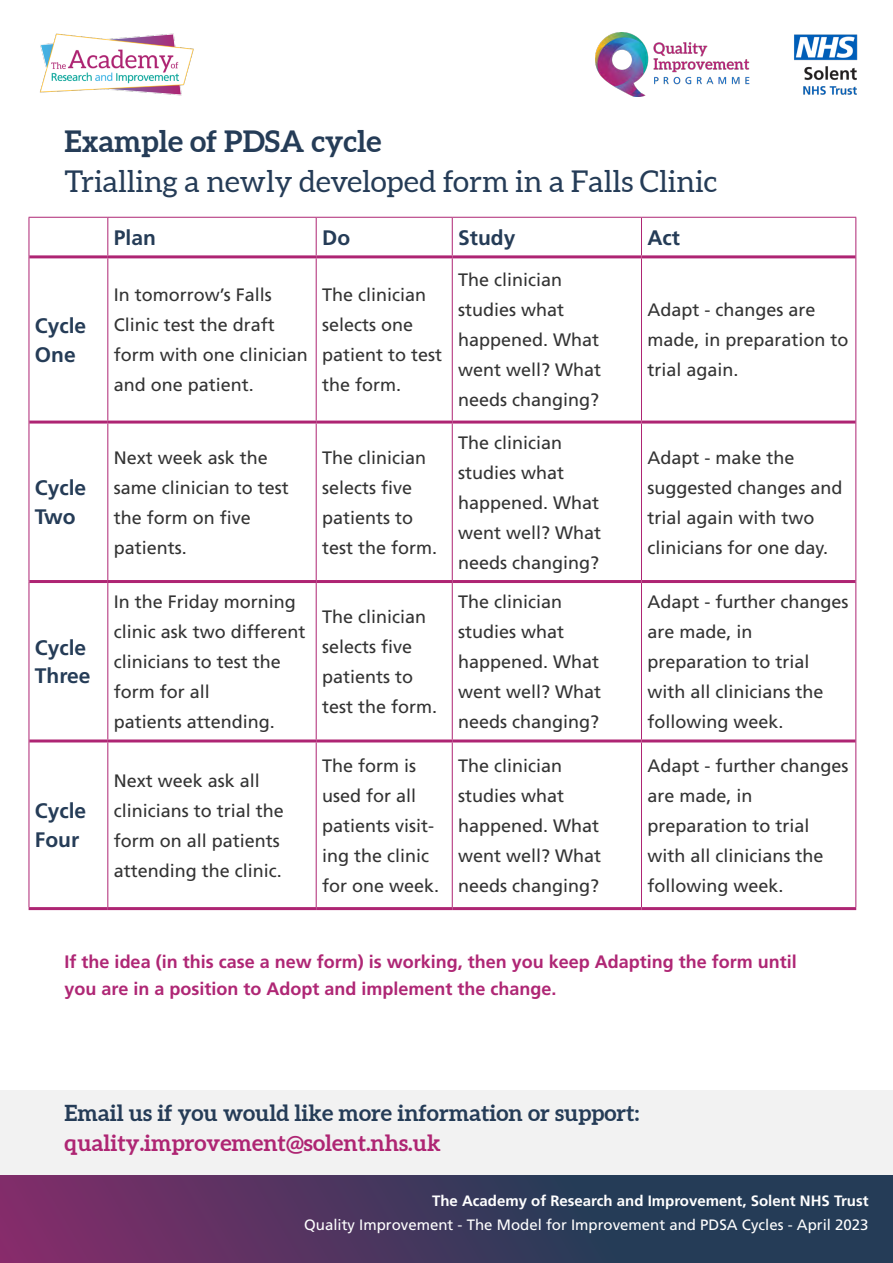
<style>
.page{position:relative;width:893px;height:1263px;background:#fff}
.page>*{position:absolute;margin:0;border:0;box-sizing:border-box;transform-origin:0 0}
.t1{font:30px "Aleo";color:#253c57}
.t2{font:700 30px "Aleo";color:#253c57}
.t3{font:700 22.5px "Aleo";color:#253c57}
.t4{font:700 22.5px "Aleo";color:#ae2573}
.t5{font:700 21px/28.5px "Frutiger LT Std";color:#253c57}
.t6{font:18px/30px "Frutiger LT Std";color:#333}
.t7{font:700 18px/27px "Frutiger LT Std";color:#af2775}
.t8{font:15px "Frutiger LT Std";color:#fff}
.t9{font:700 15px "Frutiger LT Std";color:#fff}
</style>
<div class="page">
<div style="left:0;top:1090px;width:893px;height:173px;background:#f2f2f2"></div>
<svg style="left:0;top:1175px;width:893px;height:88px;background:#45365d"></svg>
<hr style="left:29px;top:217px;width:79px;height:1px;background:#ae2573">
<hr style="left:29px;top:218px;width:1px;height:39px;background:#ae2573">
<hr style="left:108px;top:217px;width:208px;height:1px;background:#ae2573">
<hr style="left:107px;top:218px;width:1px;height:37px;background:#ae2573">
<hr style="left:316px;top:217px;width:136px;height:1px;background:#ae2573">
<hr style="left:316px;top:218px;width:1px;height:37px;background:#ae2573">
<hr style="left:452px;top:217px;width:189px;height:1px;background:#ae2573">
<hr style="left:452px;top:218px;width:1px;height:37px;background:#ae2573">
<hr style="left:641px;top:217px;width:215px;height:1px;background:#ae2573">
<hr style="left:641px;top:218px;width:1px;height:37px;background:#ae2573">
<hr style="left:855px;top:218px;width:1px;height:39px;background:#ae2573">
<hr style="left:29px;top:255px;width:79px;height:3px;background:#ae2573">
<hr style="left:108px;top:255px;width:208px;height:3px;background:#ae2573">
<hr style="left:316px;top:255px;width:136px;height:3px;background:#ae2573">
<hr style="left:452px;top:255px;width:189px;height:3px;background:#ae2573">
<hr style="left:641px;top:255px;width:214px;height:3px;background:#ae2573">
<hr style="left:29px;top:421px;width:79px;height:3px;background:#ae2573">
<hr style="left:108px;top:421px;width:208px;height:3px;background:#ae2573">
<hr style="left:316px;top:421px;width:136px;height:3px;background:#ae2573">
<hr style="left:452px;top:421px;width:189px;height:3px;background:#ae2573">
<hr style="left:641px;top:421px;width:214px;height:3px;background:#ae2573">
<hr style="left:29px;top:580px;width:79px;height:3px;background:#ae2573">
<hr style="left:108px;top:580px;width:208px;height:3px;background:#ae2573">
<hr style="left:316px;top:580px;width:136px;height:3px;background:#ae2573">
<hr style="left:452px;top:580px;width:189px;height:3px;background:#ae2573">
<hr style="left:641px;top:580px;width:214px;height:3px;background:#ae2573">
<hr style="left:29px;top:739px;width:79px;height:3px;background:#ae2573">
<hr style="left:108px;top:739px;width:208px;height:3px;background:#ae2573">
<hr style="left:316px;top:739px;width:136px;height:3px;background:#ae2573">
<hr style="left:452px;top:739px;width:189px;height:3px;background:#ae2573">
<hr style="left:641px;top:739px;width:214px;height:3px;background:#ae2573">
<hr style="left:29px;top:907px;width:79px;height:3px;background:#ae2573">
<hr style="left:108px;top:907px;width:208px;height:3px;background:#ae2573">
<hr style="left:316px;top:907px;width:136px;height:3px;background:#ae2573">
<hr style="left:452px;top:907px;width:189px;height:3px;background:#ae2573">
<hr style="left:641px;top:907px;width:215px;height:3px;background:#ae2573">
<hr style="left:29px;top:257px;width:1px;height:165px;background:#ae2573">
<hr style="left:107px;top:258px;width:1px;height:163px;background:#ae2573">
<hr style="left:316px;top:258px;width:1px;height:163px;background:#ae2573">
<hr style="left:452px;top:258px;width:1px;height:163px;background:#ae2573">
<hr style="left:641px;top:258px;width:1px;height:163px;background:#ae2573">
<hr style="left:855px;top:257px;width:1px;height:165px;background:#ae2573">
<hr style="left:29px;top:422px;width:1px;height:159px;background:#ae2573">
<hr style="left:107px;top:424px;width:1px;height:156px;background:#ae2573">
<hr style="left:316px;top:424px;width:1px;height:156px;background:#ae2573">
<hr style="left:452px;top:424px;width:1px;height:156px;background:#ae2573">
<hr style="left:641px;top:424px;width:1px;height:156px;background:#ae2573">
<hr style="left:855px;top:422px;width:1px;height:159px;background:#ae2573">
<hr style="left:29px;top:581px;width:1px;height:160px;background:#ae2573">
<hr style="left:107px;top:583px;width:1px;height:156px;background:#ae2573">
<hr style="left:316px;top:583px;width:1px;height:156px;background:#ae2573">
<hr style="left:452px;top:583px;width:1px;height:156px;background:#ae2573">
<hr style="left:641px;top:583px;width:1px;height:156px;background:#ae2573">
<hr style="left:855px;top:581px;width:1px;height:160px;background:#ae2573">
<hr style="left:29px;top:741px;width:1px;height:166px;background:#ae2573">
<hr style="left:107px;top:742px;width:1px;height:165px;background:#ae2573">
<hr style="left:316px;top:742px;width:1px;height:165px;background:#ae2573">
<hr style="left:452px;top:742px;width:1px;height:165px;background:#ae2573">
<hr style="left:641px;top:742px;width:1px;height:165px;background:#ae2573">
<hr style="left:855px;top:741px;width:1px;height:166px;background:#ae2573">
<img style="left:794px;top:34px;width:64px;height:61px">
<img style="left:40px;top:33px;width:154px;height:63px">
<img style="left:595px;top:33px;width:154px;height:63px">
<h1 class="t2" style="left:65px;top:122px;width:318px">Example of PDSA cycle</h1>
<h1 class="t1" style="left:65px;top:164px;width:654px">Trialling a newly developed form in a Falls Clinic</h1>
<p class="t5" style="left:35px;top:312px;width:53px">Cycle<br>One</p>
<p class="t5" style="left:35px;top:474px;width:53px">Cycle<br>Two</p>
<p class="t5" style="left:35px;top:633px;width:57px">Cycle<br>Three</p>
<p class="t5" style="left:35px;top:797px;width:53px">Cycle<br>Four</p>
<p class="t5" style="left:114px;top:223px;width:44px">Plan</p>
<p class="t5" style="left:322px;top:223px;width:29px">Do</p>
<p class="t5" style="left:458px;top:223px;width:59px">Study</p>
<p class="t5" style="left:647px;top:223px;width:34px">Act</p>
<p class="t6" style="left:114px;top:280px;width:196px">In tomorrow’s Falls<br>Clinic test the draft form with one clinician and one patient.</p>
<p class="t6" style="left:322px;top:280px;width:122px">The clinician selects one patient to test the form.</p>
<p class="t6" style="left:114px;top:442px;width:177px">Next week ask the same clinician to test the form on five patients.</p>
<p class="t6" style="left:322px;top:442px;width:117px">The clinician selects five patients to test the form.</p>
<p class="t6" style="left:114px;top:587px;width:193px">In the Friday morning clinic ask two different clinicians to test the form for all<br>patients attending.</p>
<p class="t6" style="left:322px;top:602px;width:117px">The clinician selects five patients to test the form.</p>
<p class="t6" style="left:458px;top:265px;width:145px">The clinician studies what happened. What went well? What needs changing?</p>
<p class="t6" style="left:458px;top:427px;width:145px">The clinician studies what happened. What went well? What needs changing?</p>
<p class="t6" style="left:647px;top:295px;width:203px">Adapt - changes are made, in preparation to trial again.</p>
<p class="t6" style="left:647px;top:442px;width:197px">Adapt - make the suggested changes and trial again with two clinicians for one day.</p>
<p class="t6" style="left:458px;top:587px;width:145px">The clinician studies what happened. What went well? What needs changing?</p>
<p class="t6" style="left:647px;top:587px;width:203px">Adapt - further changes are made, in preparation to trial with all clinicians the following week.</p>
<p class="t6" style="left:114px;top:765px;width:172px">Next week ask all clinicians to trial the form on all patients attending the clinic.</p>
<p class="t6" style="left:322px;top:750px;width:119px">The form is used for all patients visit&shy;ing the clinic for one week.</p>
<p class="t6" style="left:458px;top:750px;width:145px">The clinician studies what happened. What went well? What needs changing?</p>
<p class="t6" style="left:647px;top:750px;width:203px">Adapt - further changes are made, in preparation to trial with all clinicians the following week.</p>
<p class="t7" style="left:65px;top:948px;width:734px">If the idea (in this case a new form) is working, then you keep Adapting the form until you are in a position to Adopt and implement the change.</p>
<p class="t3" style="left:65px;top:1099px;width:576px">Email us if you would like more information or support:</p>
<p class="t4" style="left:65px;top:1129px;width:378px">quality.improvement@solent.nhs.uk</p>
<p class="t9" style="left:432px;top:1192px;width:438px">The Academy of Research and Improvement, Solent NHS Trust</p>
<p class="t8" style="left:304px;top:1216px;width:566px">Quality Improvement - The Model for Improvement and PDSA Cycles - April 2023</p>
</div>
